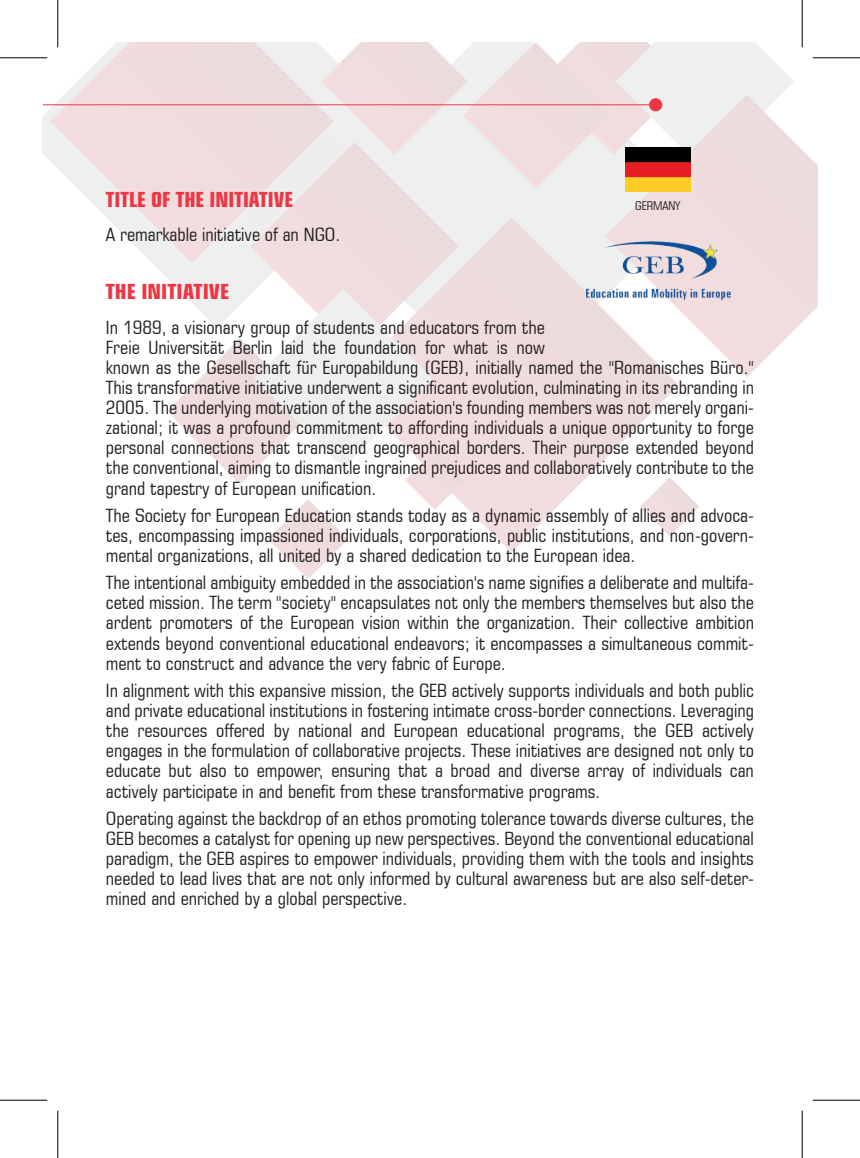
<style>
.page{position:relative;width:860px;height:1158px;background:#fff}
.page>*{position:absolute;margin:0;border:0;box-sizing:border-box;transform-origin:0 0}
.t1{font:700 condensed 21px "Square 721 BT";color:#ee3645}
.t2{font:700 condensed 21px "Square 721 BT";color:#ee3645;scale:1.05 1}
.t3{font:condensed 18.38px/20.1px "Square 721 BT";color:#231f20;text-align:justify;scale:1.05 1}
.t4{font:condensed 12.25px "Square 721 BT";color:#231f20}
</style>
<div class="page">
<svg style="left:43px;top:57px;width:207px;height:232px"></svg>
<svg style="left:459px;top:273px;width:220px;height:279px"></svg>
<svg style="left:640px;top:477px;width:59px;height:59px"></svg>
<svg style="left:250px;top:273px;width:209px;height:16px;background:#f1e3e3"></svg>
<svg style="left:167px;top:289px;width:297px;height:290px"></svg>
<svg style="left:206px;top:43px;width:588px;height:230px;background:#eee5e5"></svg>
<svg style="left:50px;top:43px;width:283px;height:220px;background:#f1e4e4"></svg>
<svg style="left:605px;top:94px;width:212px;height:283px"></svg>
<hr style="left:43px;top:104px;width:613px;height:1px;background:#ee3645">
<div style="left:649px;top:98px;width:13px;height:13px;background:#ee3645;border-radius:50%"></div>
<img style="left:625px;top:147px;width:65px;height:45px">
<img style="left:585px;top:241px;width:145px;height:59px">
<hr style="left:0;top:57px;width:47px;height:2px;background:#fff">
<hr style="left:57px;top:0;width:2px;height:47px;background:#fff">
<hr style="left:0;top:57px;width:47px;height:1px;background:#000">
<hr style="left:812px;top:57px;width:48px;height:1px;background:#000">
<hr style="left:0;top:1099px;width:47px;height:1px;background:#000">
<hr style="left:812px;top:1099px;width:48px;height:1px;background:#000">
<hr style="left:57px;top:0;width:1px;height:47px;background:#000">
<hr style="left:57px;top:1110px;width:1px;height:47px;background:#000">
<hr style="left:802px;top:0;width:1px;height:47px;background:#000">
<hr style="left:802px;top:1110px;width:1px;height:47px;background:#000">
<p class="t1" style="left:106px;top:186px;width:189px">TITLE OF THE INITIATIVE</p>
<p class="t4" style="left:635px;top:198px;width:47px">GERMANY</p>
<p class="t3" style="left:106px;top:224px;width:225px">A remarkable initiative of an NGO.</p>
<p class="t2" style="left:106px;top:279px;width:119px">THE INITIATIVE</p>
<p class="t3" style="left:106px;top:317px;width:618px;text-align:left">In 1989, a visionary group of students and educators from the<br>Freie Universität Berlin laid the foundation for what is now<br>known as the Gesellschaft für Europabildung (GEB), initially named the "Romanisches Büro." This transformative initiative underwent a significant evolution, culminating in its rebranding in 2005. The underlying motivation of the association's founding members was not merely organi&shy;zational; it was a profound commitment to affording individuals a unique opportunity to forge personal connections that transcend geographical borders. Their purpose extended beyond the conventional, aiming to dismantle ingrained prejudices and collaboratively contribute to the grand tapestry of European unification.</p>
<p class="t3" style="left:106px;top:505px;width:618px">The Society for European Education stands today as a dynamic assembly of allies and advoca&shy;tes, encompassing impassioned individuals, corporations, public institutions, and non-govern&shy;mental organizations, all united by a shared dedication to the European idea.</p>
<p class="t3" style="left:106px;top:572px;width:618px">The intentional ambiguity embedded in the association's name signifies a deliberate and multifa&shy;ceted mission. The term "society" encapsulates not only the members themselves but also the ardent promoters of the European vision within the organization. Their collective ambition extends beyond conventional educational endeavors; it encompasses a simultaneous commit&shy;ment to construct and advance the very fabric of Europe.</p>
<p class="t3" style="left:106px;top:680px;width:619px">In alignment with this expansive mission, the GEB actively supports individuals and both public and private educational institutions in fostering intimate cross-border connections. Leveraging the resources offered by national and European educational programs, the GEB actively engages in the formulation of collaborative projects. These initiatives are designed not only to educate but also to empower, ensuring that a broad and diverse array of individuals can actively participate in and benefit from these transformative programs.</p>
<p class="t3" style="left:106px;top:807px;width:618px">Operating against the backdrop of an ethos promoting tolerance towards diverse cultures, the GEB becomes a catalyst for opening up new perspectives. Beyond the conventional educational paradigm, the GEB aspires to empower individuals, providing them with the tools and insights needed to lead lives that are not only informed by cultural awareness but are also self-deter&shy;mined and enriched by a global perspective.</p>
</div>
